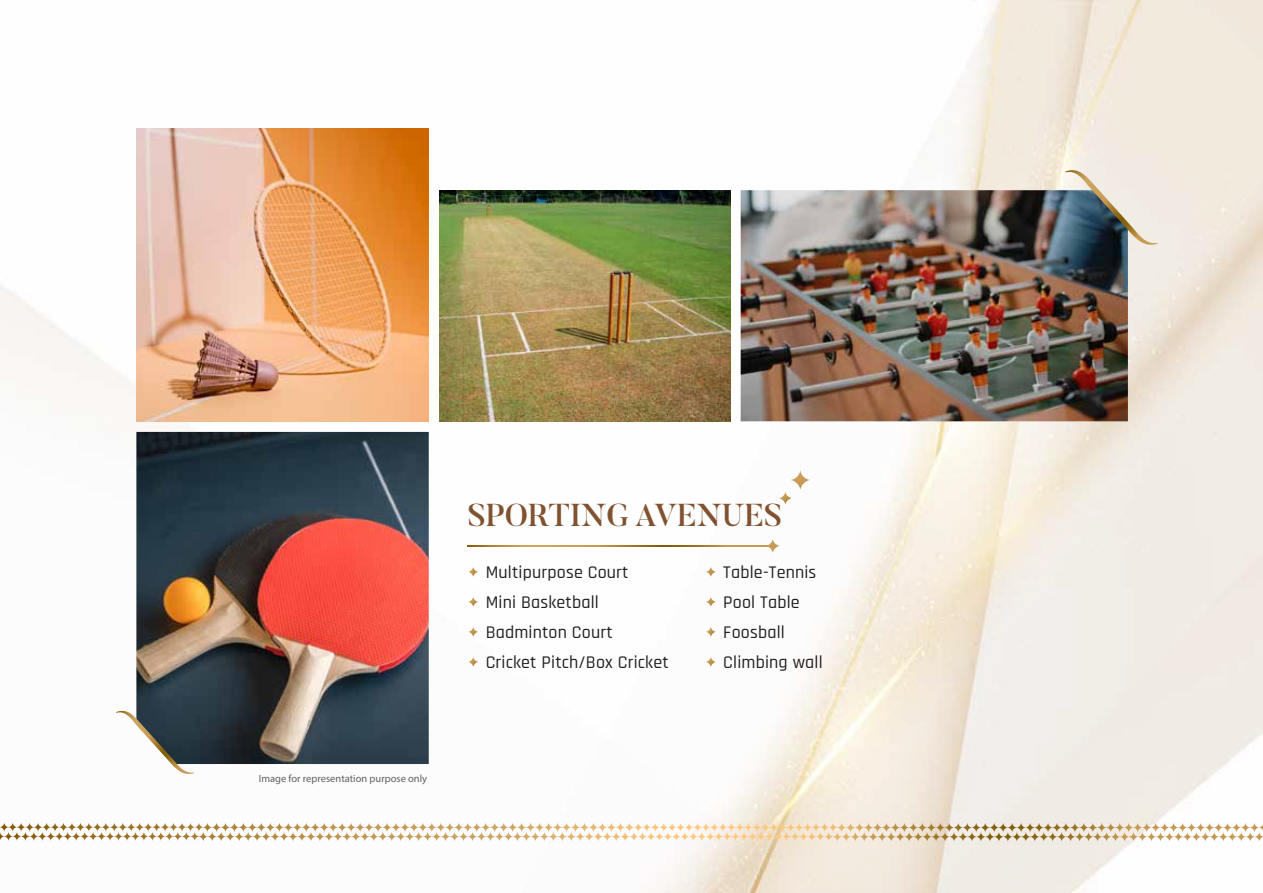
<style>
.page{position:relative;width:1263px;height:893px;background:#fff}
.page>*{position:absolute;margin:0;border:0;box-sizing:border-box;transform-origin:0 0}
.t1{font:500 31.5px "Butler";color:#805230}
.t2{font:500 18px/30px "Rajdhani";letter-spacing:.01em;color:#231f20}
.t3{font:10.5px "Myriad Pro";color:#606060}
</style>
<div class="page">
<img style="left:1px;top:0;width:1262px;height:893px">
<svg style="left:765px;top:538px;width:15px;height:15px"></svg>
<svg style="left:468px;top:545px;width:305px;height:2px"></svg>
<img style="left:439px;top:190px;width:291px;height:231px">
<img style="left:741px;top:190px;width:387px;height:231px">
<img style="left:136px;top:129px;width:293px;height:292px">
<img style="left:136px;top:432px;width:293px;height:332px">
<svg style="left:1065px;top:170px;width:92px;height:75px;background:#a1a7a5"></svg>
<svg style="left:116px;top:710px;width:78px;height:64px"></svg>
<svg style="left:778px;top:470px;width:33px;height:35px"></svg>
<svg style="left:468px;top:566px;width:11px;height:11px"></svg>
<svg style="left:468px;top:596px;width:11px;height:11px"></svg>
<svg style="left:468px;top:626px;width:11px;height:11px"></svg>
<svg style="left:468px;top:656px;width:11px;height:11px"></svg>
<svg style="left:705px;top:566px;width:11px;height:11px"></svg>
<svg style="left:705px;top:596px;width:11px;height:11px"></svg>
<svg style="left:705px;top:626px;width:11px;height:11px"></svg>
<svg style="left:705px;top:656px;width:11px;height:11px"></svg>
<svg style="left:517px;top:823px;width:112px;height:13px"></svg>
<h1 class="t1" style="left:468px;top:495px;width:316px">SPORTING AVENUES</h1>
<p class="t2" style="left:486px;top:557px;width:185px">Multipurpose Court<br>Mini Basketball<br>Badminton Court<br>Cricket Pitch/Box Cricket</p>
<p class="t2" style="left:723px;top:557px;width:101px">Table-Tennis<br>Pool Table<br>Foosball<br>Climbing wall</p>
<p class="t3" style="left:259px;top:772px;width:170px">Image for representation purpose only</p>
</div>
